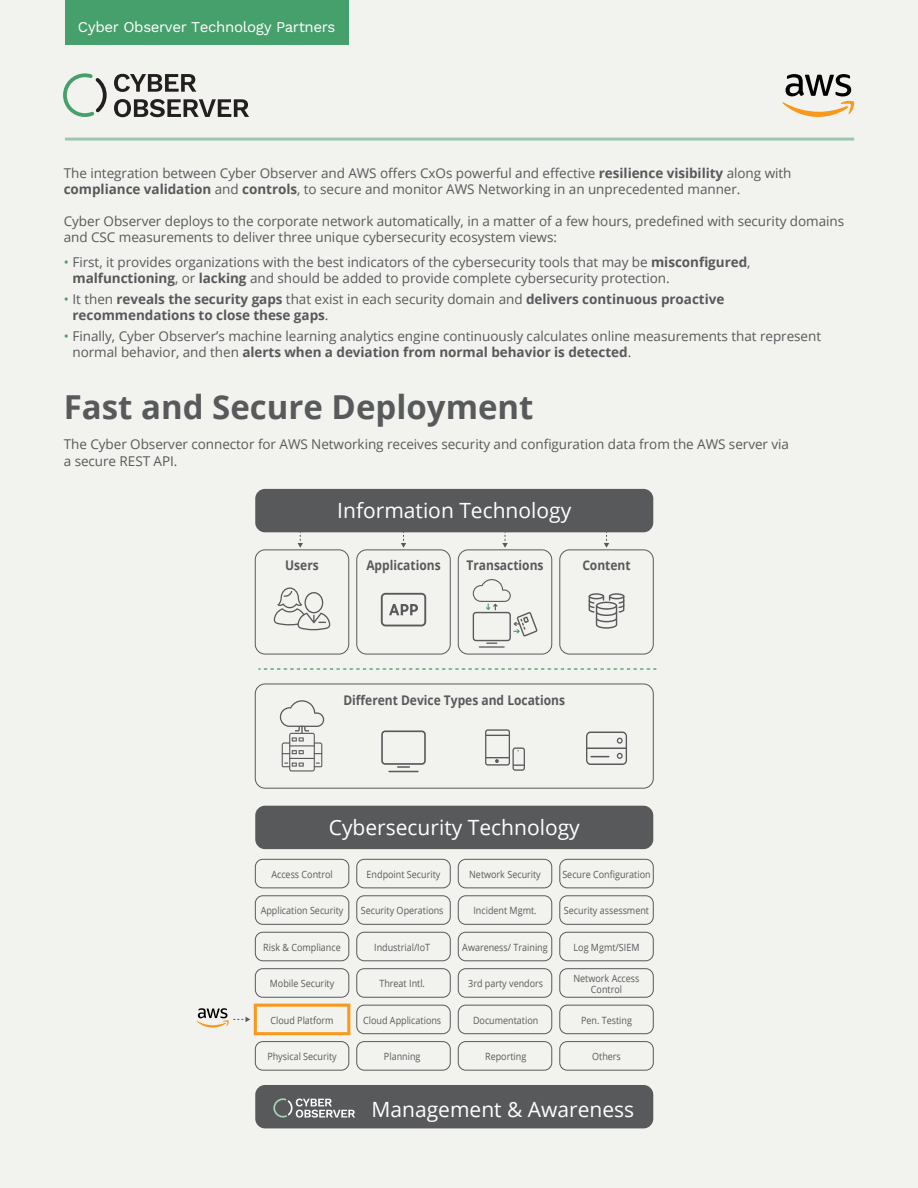
<style>
.page{position:relative;width:918px;height:1188px;background:#f2f2ee}
.page>*{position:absolute;margin:0;border:0;box-sizing:border-box;transform-origin:0 0}
.t1{font:700 33px "Open Sans";color:#58595b}
.t2{font:21px "Open Sans";color:#fff}
.t3{font:15px "Work Sans";letter-spacing:-.025em;color:#fff}
.t4{font:13.5px/16.2px "Open Sans";letter-spacing:-.005em;color:#58595b}
.t5{font:700 13.5px "Open Sans";letter-spacing:-.005em;color:#58595b}
.t6{font:700 13.35px "Open Sans";color:#58595b;scale:.9 1}
.t7{font:10.05px/10.8px "Open Sans";color:#58595b;text-align:center;scale:.9 1}
.s1{font-weight:700}
.s2{color:#46a06b}
.s3{font-weight:400;color:#46a06b}
.s4{font-weight:400}
</style>
<div class="page">
<svg style="left:782px;top:74px;width:73px;height:43px"></svg>
<hr style="left:65px;top:138px;width:789px;height:3px;background:#46a06b">
<div style="left:65px;top:0;width:283px;height:44px;background:#46a06b"></div>
<svg style="left:63px;top:73px;width:186px;height:45px"></svg>
<div style="left:458px;top:549px;width:94px;height:106px;border:1px solid #58595b;border-radius:10px"></div>
<div style="left:559px;top:549px;width:95px;height:106px;border:1px solid #58595b;border-radius:10px"></div>
<div style="left:255px;top:549px;width:94px;height:106px;border:1px solid #58595b;border-radius:10px"></div>
<div style="left:356px;top:549px;width:95px;height:106px;border:1px solid #58595b;border-radius:10px"></div>
<div style="left:255px;top:806px;width:398px;height:43px;background:#58595b;border-radius:10px"></div>
<div style="left:255px;top:1085px;width:398px;height:43px;background:#58595b;border-radius:10px"></div>
<svg style="left:381px;top:593px;width:45px;height:33px"></svg>
<svg style="left:273px;top:587px;width:58px;height:43px"></svg>
<hr style="left:479px;top:646px;width:26px;height:2px;background:#58595b">
<svg style="left:473px;top:579px;width:64px;height:65px"></svg>
<svg style="left:589px;top:593px;width:35px;height:36px"></svg>
<svg style="left:258px;top:668px;width:398px;height:2px"></svg>
<div style="left:356px;top:859px;width:95px;height:29px;border:1px solid #58595b;border-radius:8px"></div>
<div style="left:458px;top:859px;width:94px;height:29px;border:1px solid #58595b;border-radius:8px"></div>
<div style="left:559px;top:859px;width:95px;height:29px;border:1px solid #58595b;border-radius:8px"></div>
<div style="left:255px;top:895px;width:94px;height:30px;border:1px solid #58595b;border-radius:8px"></div>
<div style="left:255px;top:859px;width:94px;height:29px;border:1px solid #58595b;border-radius:8px"></div>
<div style="left:356px;top:895px;width:95px;height:30px;border:1px solid #58595b;border-radius:8px"></div>
<div style="left:559px;top:895px;width:95px;height:30px;border:1px solid #58595b;border-radius:8px"></div>
<div style="left:255px;top:932px;width:94px;height:29px;border:1px solid #58595b;border-radius:8px"></div>
<div style="left:356px;top:932px;width:95px;height:29px;border:1px solid #58595b;border-radius:8px"></div>
<div style="left:255px;top:968px;width:94px;height:30px;border:1px solid #58595b;border-radius:8px"></div>
<div style="left:356px;top:968px;width:95px;height:30px;border:1px solid #58595b;border-radius:8px"></div>
<div style="left:458px;top:968px;width:94px;height:30px;border:1px solid #58595b;border-radius:8px"></div>
<div style="left:458px;top:932px;width:94px;height:29px;border:1px solid #58595b;border-radius:8px"></div>
<div style="left:254px;top:1004px;width:96px;height:31px;border:3px solid #f8991d"></div>
<div style="left:356px;top:1005px;width:95px;height:29px;border:1px solid #58595b;border-radius:8px"></div>
<div style="left:458px;top:1005px;width:94px;height:29px;border:1px solid #58595b;border-radius:8px"></div>
<div style="left:559px;top:1005px;width:95px;height:29px;border:1px solid #58595b;border-radius:8px"></div>
<div style="left:255px;top:1041px;width:94px;height:30px;border:1px solid #58595b;border-radius:8px"></div>
<div style="left:356px;top:1041px;width:95px;height:30px;border:1px solid #58595b;border-radius:8px"></div>
<div style="left:458px;top:1041px;width:94px;height:30px;border:1px solid #58595b;border-radius:8px"></div>
<div style="left:559px;top:1041px;width:95px;height:30px;border:1px solid #58595b;border-radius:8px"></div>
<div style="left:255px;top:684px;width:399px;height:105px;border:1px solid #58595b;border-radius:10px"></div>
<svg style="left:586px;top:732px;width:41px;height:33px"></svg>
<svg style="left:485px;top:729px;width:40px;height:42px"></svg>
<svg style="left:280px;top:700px;width:44px;height:72px"></svg>
<svg style="left:381px;top:730px;width:45px;height:38px"></svg>
<hr style="left:388px;top:771px;width:31px;height:1px;background:#58595b">
<svg style="left:298px;top:532px;width:5px;height:16px"></svg>
<svg style="left:401px;top:532px;width:5px;height:16px"></svg>
<svg style="left:502px;top:532px;width:6px;height:16px"></svg>
<svg style="left:604px;top:532px;width:5px;height:16px"></svg>
<div style="left:255px;top:489px;width:398px;height:43px;background:#58595b;border-radius:10px"></div>
<svg style="left:273px;top:1098px;width:82px;height:20px"></svg>
<div style="left:458px;top:895px;width:94px;height:30px;border:1px solid #58595b;border-radius:8px"></div>
<div style="left:559px;top:932px;width:95px;height:29px;border:1px solid #58595b;border-radius:8px"></div>
<div style="left:559px;top:968px;width:95px;height:30px;border:1px solid #58595b;border-radius:8px"></div>
<svg style="left:196px;top:1008px;width:54px;height:20px"></svg>
<p class="t3" style="left:78px;top:18px;width:259px">Cyber Observer Technology Partners</p>
<p class="t4" style="left:64px;top:164px;width:729px">The integration between Cyber Observer and AWS offers CxOs powerful and effective <span class="s1">resilience visibility</span> along with <span class="s1">compliance validation</span> and <span class="s1">controls</span>, to secure and monitor AWS Networking in an unprecedented manner.</p>
<p class="t4" style="left:64px;top:213px;width:782px">Cyber Observer deploys to the corporate network automatically, in a matter of a few hours, predefined with security domains and CSC measurements to deliver three unique cybersecurity ecosystem views:</p>
<p class="t4" style="left:64px;top:254px;width:688px"><span class="s2">•</span> First, it provides organizations with the best indicators of the cybersecurity tools that may be <span class="s1">misconfigured</span>,</p>
<p class="t5" style="left:64px;top:290px;width:662px"><span class="s3">•</span> <span class="s4">It then</span> reveals the security gaps <span class="s4">that exist in each security domain and</span> delivers continuous proactive</p>
<p class="t4" style="left:64px;top:328px;width:759px"><span class="s2">•</span> Finally, Cyber Observer’s machine learning analytics engine continuously calculates online measurements that represent</p>
<p class="t4" style="left:73px;top:270px;width:599px"><span class="s1">malfunctioning</span>, or <span class="s1">lacking</span> and should be added to provide complete cybersecurity protection.</p>
<p class="t5" style="left:73px;top:306px;width:257px">recommendations to close these gaps<span class="s4">.</span></p>
<p class="t5" style="left:73px;top:343px;width:560px"><span class="s4">normal behavior, and then</span> alerts when a deviation from normal behavior is detected<span class="s4">.</span></p>
<h1 class="t1" style="left:64px;top:383px;width:471px">Fast and Secure Deployment</h1>
<p class="t4" style="left:64px;top:436px;width:727px">The Cyber Observer connector for AWS Networking receives security and configuration data from the AWS server via a secure REST API.</p>
<p class="t6" style="left:285px;top:556px;width:39px">Users</p>
<h2 class="t2" style="left:337px;top:496px;width:236px">Information Technology</h2>
<p class="t6" style="left:366px;top:556px;width:84px">Applications</p>
<p class="t6" style="left:466px;top:556px;width:87px">Transactions</p>
<p class="t6" style="left:582px;top:556px;width:55px">Content</p>
<p class="t6" style="left:343px;top:690px;width:248px">Different Device Types and Locations</p>
<h2 class="t2" style="left:329px;top:813px;width:253px">Cybersecurity Technology</h2>
<p class="t7" style="left:271px;top:869px;width:70px">Access Control</p>
<p class="t7" style="left:367px;top:869px;width:83px">Endpoint Security</p>
<p class="t7" style="left:469px;top:869px;width:81px">Network Security</p>
<p class="t7" style="left:562px;top:869px;width:100px">Secure Configuration</p>
<p class="t7" style="left:261px;top:905px;width:93px">Application Security</p>
<p class="t7" style="left:361px;top:905px;width:93px">Security Operations</p>
<p class="t7" style="left:564px;top:905px;width:96px">Security assessment</p>
<p class="t7" style="left:263px;top:942px;width:88px">Risk &amp; Compliance</p>
<p class="t7" style="left:374px;top:942px;width:64px">Industrial/IoT</p>
<p class="t7" style="left:573px;top:973px;width:75px">Network Access<br>Control</p>
<p class="t7" style="left:473px;top:905px;width:72px">Incident Mgmt.</p>
<p class="t7" style="left:462px;top:942px;width:96px">Awareness/ Training</p>
<p class="t7" style="left:574px;top:942px;width:75px">Log Mgmt/SIEM</p>
<p class="t7" style="left:270px;top:978px;width:73px">Mobile Security</p>
<p class="t7" style="left:468px;top:978px;width:85px">3rd party vendors</p>
<p class="t7" style="left:379px;top:978px;width:52px">Threat Intl.</p>
<p class="t7" style="left:270px;top:1015px;width:72px">Cloud Platform</p>
<p class="t7" style="left:363px;top:1015px;width:88px">Cloud Applications</p>
<p class="t7" style="left:473px;top:1015px;width:74px">Documentation</p>
<p class="t7" style="left:581px;top:1015px;width:58px">Pen. Testing</p>
<p class="t7" style="left:267px;top:1051px;width:79px">Physical Security</p>
<p class="t7" style="left:384px;top:1051px;width:42px">Planning</p>
<p class="t7" style="left:485px;top:1051px;width:47px">Reporting</p>
<p class="t7" style="left:592px;top:1051px;width:33px">Others</p>
<h2 class="t2" style="left:372px;top:1095px;width:264px">Management &amp; Awareness</h2>
</div>
